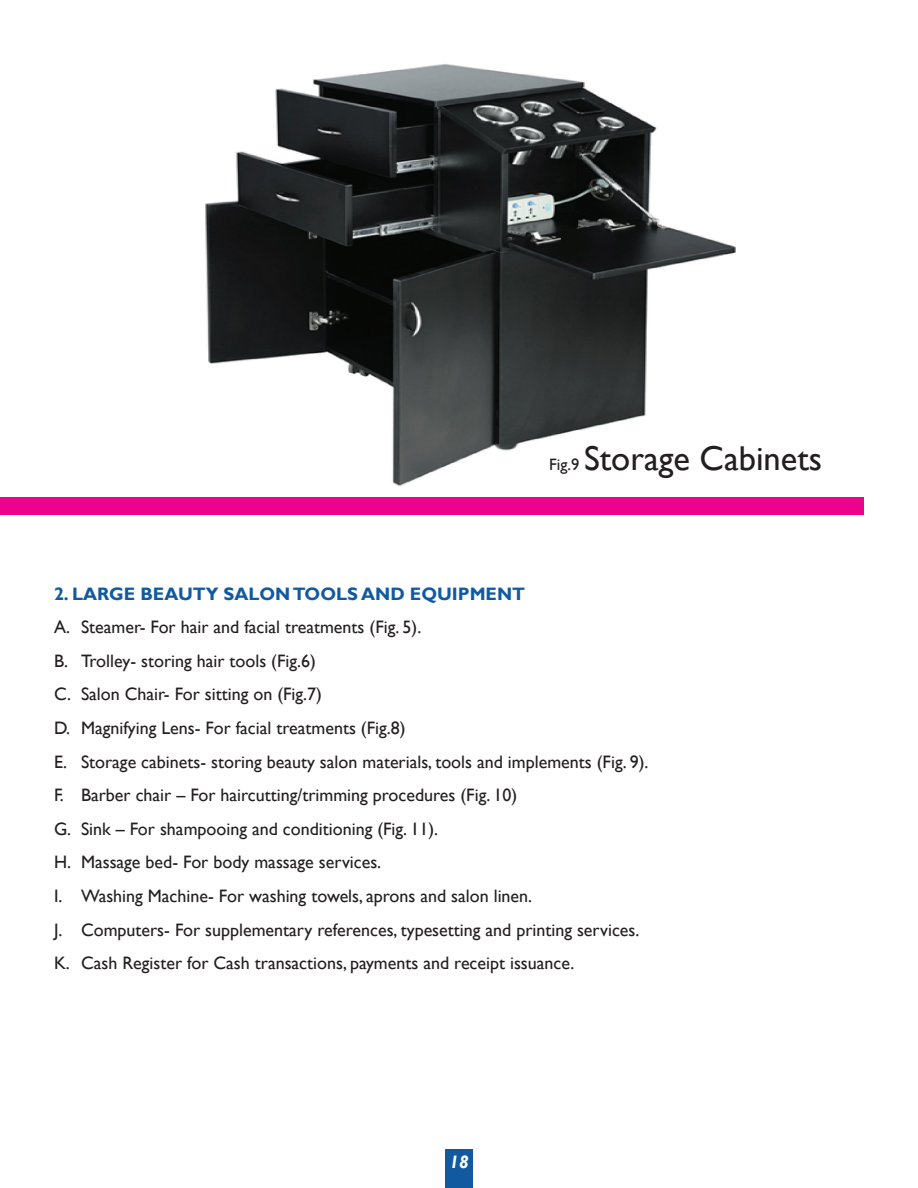
<style>
.page{position:relative;width:918px;height:1188px;background:#fff}
.page>*{position:absolute;margin:0;border:0;box-sizing:border-box;transform-origin:0 0}
.t1{font:34.5px "Gill Sans";color:#231f20}
.t2{font:18px/33.6px "Gill Sans";color:#231f20}
.t3{font:700 18px "Gill Sans";color:#125aa0}
.t4{font:italic 700 18px "Gill Sans";color:#fff}
.s1{font-size:16.5px}
</style>
<div class="page">
<img style="left:205px;top:64px;width:531px;height:422px">
<div style="left:0;top:497px;width:864px;height:18px;background:#ed028c"></div>
<div style="left:445px;top:1150px;width:28px;height:38px;background:#125aa0"></div>
<h1 class="t1" style="left:549px;top:438px;width:274px"><span class="s1">Fig.9</span> Storage Cabinets</h1>
<p class="t3" style="left:54px;top:583px;width:473px">2. LARGE BEAUTY SALON TOOLS AND EQUIPMENT</p>
<p class="t2" style="left:54px;top:611px;width:596px">A. Steamer- For hair and facial treatments (Fig. 5).<br>B. Trolley- storing hair tools (Fig.6)<br>C. Salon Chair- For sitting on (Fig.7)<br>D. Magnifying Lens- For facial treatments (Fig.8)<br>E. Storage cabinets- storing beauty salon materials, tools and implements (Fig. 9).<br>F. Barber chair – For haircutting/trimming procedures (Fig. 10)<br>G. Sink – For shampooing and conditioning (Fig. 11).<br>H. Massage bed- For body massage services.<br>I. Washing Machine- For washing towels, aprons and salon linen.<br>J. Computers- For supplementary references, typesetting and printing services.<br>K. Cash Register for Cash transactions, payments and receipt issuance.</p>
<p class="t4" style="left:449px;top:1152px;width:21px">18</p>
</div>
